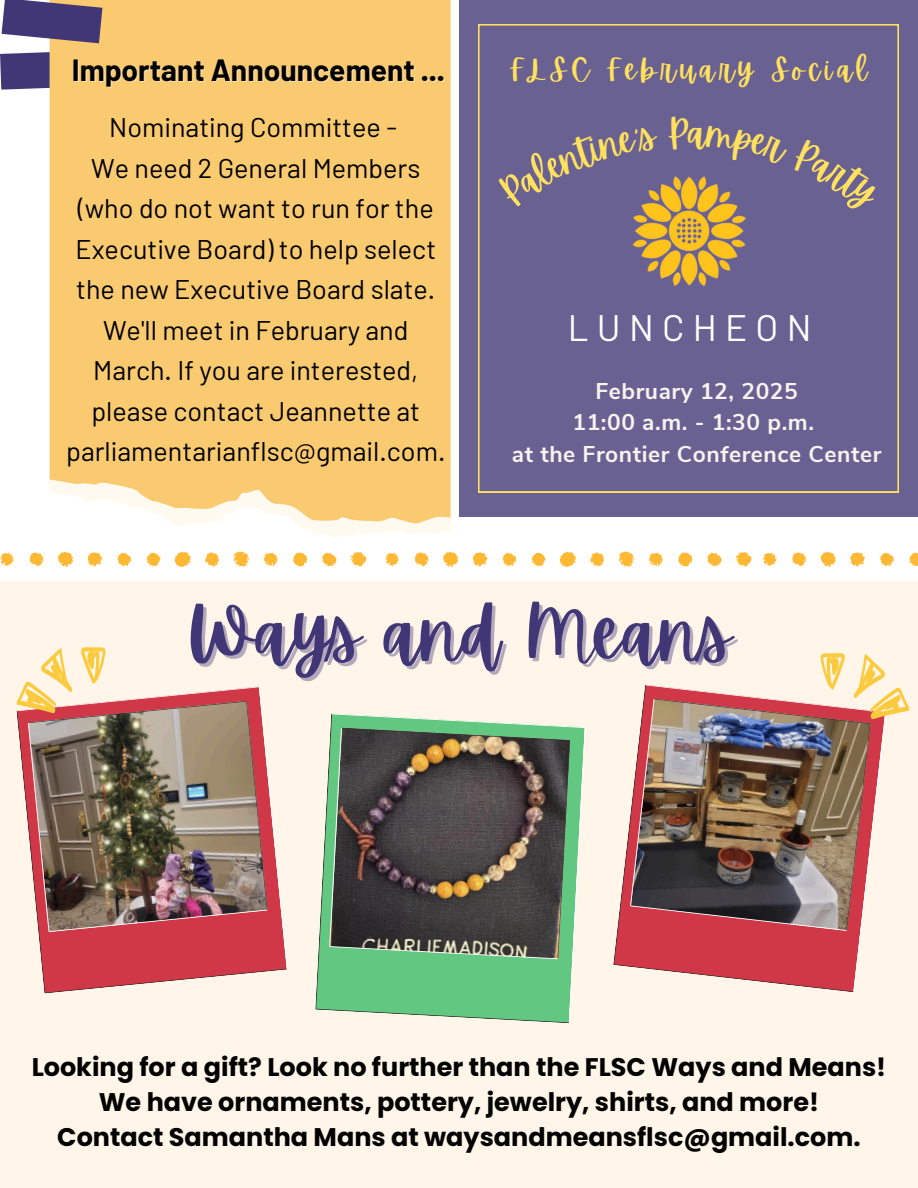
<style>
.page{position:relative;width:918px;height:1188px;background:#fff}
.page>*{position:absolute;margin:0;border:0;box-sizing:border-box;transform-origin:0 0}
.t1{font:75px "Apricots";color:#423776}
.t2{font:36.75px "Barlow";letter-spacing:.225em;color:#fff}
.t3{font:700 30px "Barlow";color:#000}
.t4{font:30px "Apricots";letter-spacing:.15em;color:#ffe15d}
.t5{font:27px/40.5px "Barlow";color:#000;text-align:center}
.t6{font:700 25.5px/34.8px "Poppins";color:#000;text-align:center}
.t7{font:700 22.8px/31.5px "Nunito Sans";letter-spacing:.025em;color:#f6f4ee;text-align:center}
</style>
<div class="page">
<svg style="left:175px;top:552px;width:16px;height:15px"></svg>
<svg style="left:58px;top:552px;width:16px;height:15px"></svg>
<svg style="left:293px;top:552px;width:14px;height:15px"></svg>
<svg style="left:205px;top:552px;width:14px;height:15px"></svg>
<svg style="left:29px;top:552px;width:15px;height:15px"></svg>
<svg style="left:147px;top:553px;width:14px;height:13px"></svg>
<svg style="left:264px;top:553px;width:14px;height:13px"></svg>
<svg style="left:117px;top:553px;width:15px;height:13px"></svg>
<svg style="left:0;top:553px;width:14px;height:13px"></svg>
<svg style="left:88px;top:553px;width:14px;height:14px"></svg>
<svg style="left:350px;top:552px;width:17px;height:15px"></svg>
<svg style="left:233px;top:551px;width:16px;height:16px"></svg>
<svg style="left:322px;top:552px;width:15px;height:14px"></svg>
<svg style="left:560px;top:552px;width:16px;height:15px"></svg>
<svg style="left:443px;top:552px;width:16px;height:15px"></svg>
<svg style="left:678px;top:552px;width:15px;height:15px"></svg>
<svg style="left:590px;top:552px;width:14px;height:15px"></svg>
<svg style="left:414px;top:552px;width:15px;height:15px"></svg>
<svg style="left:532px;top:553px;width:14px;height:13px"></svg>
<svg style="left:649px;top:553px;width:14px;height:13px"></svg>
<svg style="left:502px;top:553px;width:15px;height:13px"></svg>
<svg style="left:386px;top:553px;width:13px;height:13px"></svg>
<svg style="left:473px;top:553px;width:15px;height:14px"></svg>
<svg style="left:736px;top:552px;width:16px;height:15px"></svg>
<svg style="left:618px;top:551px;width:16px;height:16px"></svg>
<svg style="left:707px;top:552px;width:15px;height:14px"></svg>
<svg style="left:821px;top:552px;width:15px;height:15px"></svg>
<svg style="left:792px;top:552px;width:15px;height:15px"></svg>
<svg style="left:909px;top:553px;width:9px;height:13px"></svg>
<svg style="left:880px;top:553px;width:14px;height:13px"></svg>
<svg style="left:763px;top:553px;width:14px;height:13px"></svg>
<svg style="left:850px;top:553px;width:15px;height:14px"></svg>
<div style="left:0;top:582px;width:918px;height:606px;background:#fff6e9"></div>
<svg style="left:16px;top:701px;width:272px;height:292px"></svg>
<img style="left:17px;top:686px;width:271px;height:283px">
<svg style="left:613px;top:820px;width:17px;height:147px"></svg>
<img style="left:630px;top:685px;width:255px;height:307px">
<svg style="left:315px;top:759px;width:14px;height:252px"></svg>
<svg style="left:329px;top:713px;width:257px;height:310px;background:#647a63"></svg>
<svg style="left:820px;top:653px;width:89px;height:66px"></svg>
<svg style="left:17px;top:647px;width:88px;height:66px"></svg>
<div style="left:459px;top:0;width:459px;height:517px;background:#6a6193"></div>
<svg style="left:478px;top:24px;width:420px;height:468px"></svg>
<img style="left:631px;top:174px;width:116px;height:116px">
<div style="left:49px;top:0;width:402px;height:481px;background:#faca70"></div>
<svg style="left:0;top:0;width:102px;height:90px;background:#917c84"></svg>
<svg style="left:50px;top:479px;width:401px;height:59px"></svg>
<svg style="left:495px;top:125px;width:164px;height:84px"></svg>
<svg style="left:668px;top:116px;width:213px;height:100px"></svg>
<p class="t3" style="left:72px;top:51px;width:375px">Important Announcement ...</p>
<p class="t5" style="left:109px;top:106px;width:289px">Nominating Committee -</p>
<p class="t5" style="left:66px;top:147px;width:381px">We need 2 General Members (who do not want to run for the<br>Executive Board) to help select the new Executive Board slate.<br>We'll meet in February and<br>March. If you are interested, please contact Jeannette at parliamentarianflsc@gmail.com.</p>
<p class="t4" style="left:510px;top:52px;width:359px">FLSC February Social</p>
<p class="t2" style="left:568px;top:304px;width:245px">LUNCHEON</p>
<p class="t7" style="left:512px;top:376px;width:371px">February 12, 2025<br>11:00 a.m. - 1:30 p.m.<br>at the Frontier Conference Center</p>
<p class="t1" style="left:187px;top:590px;width:546px">Ways and Means</p>
<p class="t6" style="left:32px;top:1050px;width:856px">Looking for a gift? Look no further than the FLSC Ways and Means!<br>We have ornaments, pottery, jewelry, shirts, and more!<br>Contact Samantha Mans at waysandmeansflsc@gmail.com.</p>
</div>
